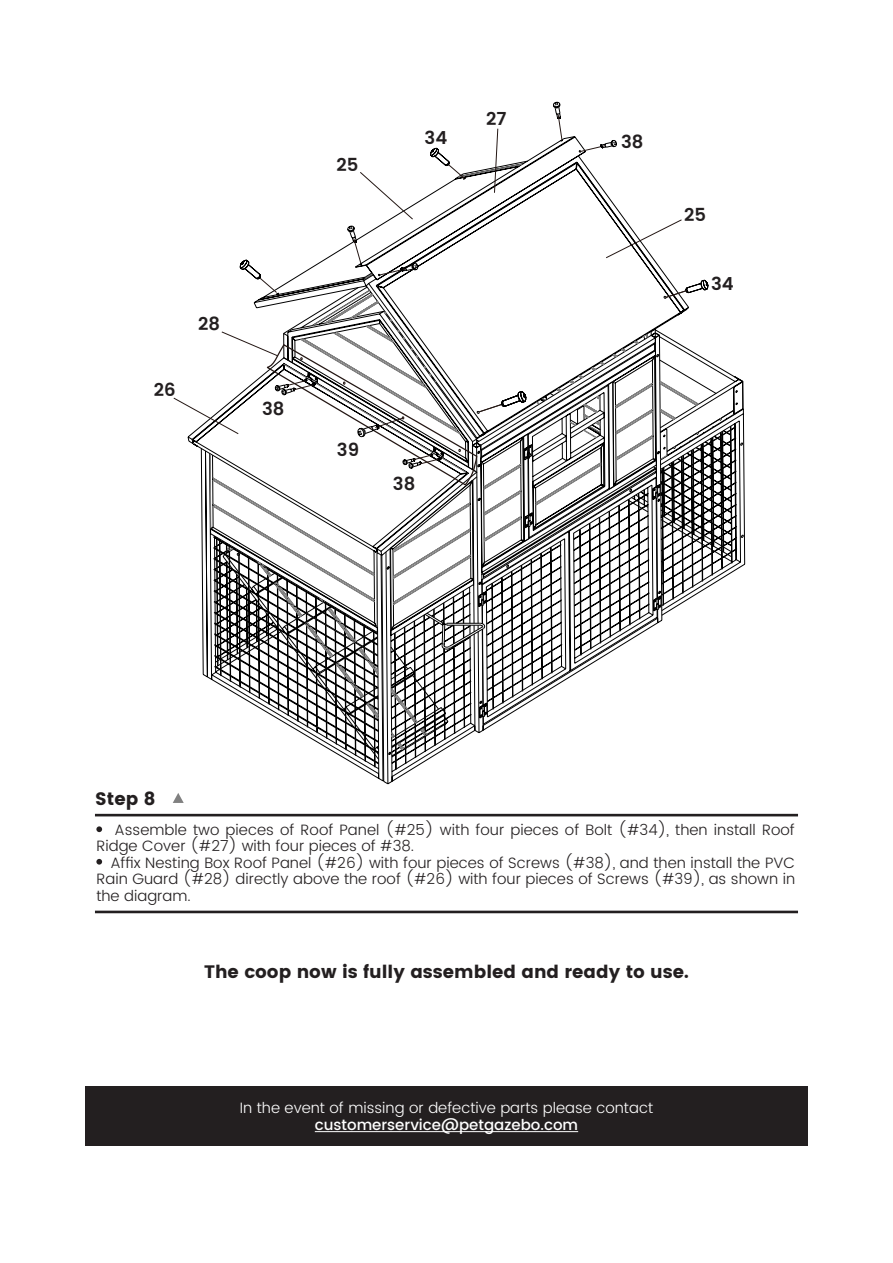
<style>
.page{position:relative;width:893px;height:1263px;background:#fff}
.page>*{position:absolute;margin:0;border:0;box-sizing:border-box;transform-origin:0 0}
.t1{font:18px "Poppins";color:#231f20}
.t2{font:600 18px "Poppins";color:#231f20}
.t3{font:300 15px/16.5px "Poppins";color:#231f20}
.t4{font:300 15px "Poppins";color:#fff}
.t5{font:500 15px "Poppins";color:#fff}
</style>
<div class="page">
<div style="left:95px;top:814px;width:703px;height:2px;border:1px solid #231f20"></div>
<div style="left:95px;top:911px;width:703px;height:2px;border:1px solid #231f20"></div>
<svg style="left:96px;top:859px;width:6px;height:6px"></svg>
<svg style="left:96px;top:826px;width:6px;height:6px"></svg>
<svg style="left:173px;top:793px;width:11px;height:10px"></svg>
<svg style="left:192px;top:435px;width:21px;height:246px"></svg>
<svg style="left:553px;top:102px;width:8px;height:26px"></svg>
<svg style="left:173px;top:128px;width:509px;height:307px"></svg>
<svg style="left:213px;top:226px;width:524px;height:541px"></svg>
<div style="left:85px;top:1086px;width:723px;height:60px;background:#231f20"></div>
<hr style="left:315px;top:1131px;width:263px;height:1px;background:#fff">
<p class="t2" style="left:337px;top:152px;width:23px">25</p>
<p class="t2" style="left:425px;top:124px;width:24px">34</p>
<p class="t2" style="left:486px;top:105px;width:22px">27</p>
<p class="t2" style="left:154px;top:376px;width:23px">26</p>
<p class="t2" style="left:198px;top:310px;width:23px">28</p>
<p class="t2" style="left:262px;top:395px;width:24px">38</p>
<p class="t2" style="left:337px;top:436px;width:24px">39</p>
<p class="t2" style="left:393px;top:470px;width:24px">38</p>
<p class="t2" style="left:621px;top:128px;width:24px">38</p>
<p class="t2" style="left:684px;top:201px;width:23px">25</p>
<p class="t2" style="left:711px;top:270px;width:24px">34</p>
<p class="t1" style="left:95px;top:788px;width:62px">Step 8</p>
<p class="t3" style="left:96px;top:822px;width:700px;text-indent:18px">Assemble two pieces of Roof Panel (#25) with four pieces of Bolt (#34), then install Roof<br>Ridge Cover (#27) with four pieces of #38.</p>
<p class="t3" style="left:96px;top:855px;width:700px;text-align:justify;text-indent:14px">Affix Nesting Box Roof Panel (#26) with four pieces of Screws (#38), and then install the PVC Rain Guard (#28) directly above the roof (#26) with four pieces of Screws (#39), as shown in the diagram.</p>
<p class="t1" style="left:204px;top:961px;width:486px">The coop now is fully assembled and ready to use.</p>
<p class="t4" style="left:240px;top:1097px;width:415px">In the event of missing or defective parts please contact</p>
<p class="t5" style="left:315px;top:1113px;width:265px">customerservice@petgazebo.com</p>
</div>
